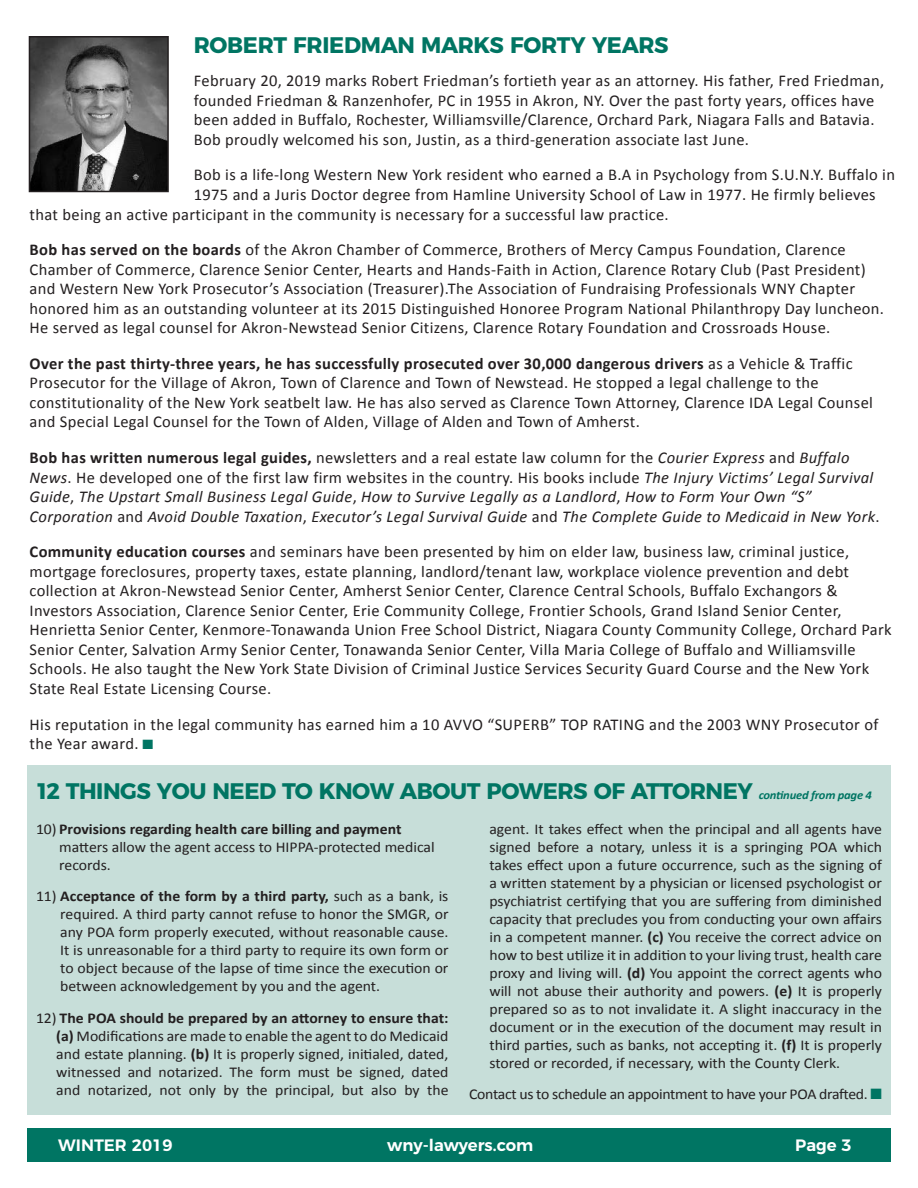
<style>
.page{position:relative;width:918px;height:1188px;background:#fff}
.page>*{position:absolute;margin:0;border:0;box-sizing:border-box;transform-origin:0 0}
.t1{font:700 22.5px "Montserrat";letter-spacing:-.02em;color:#007563}
.t2{font:16.5px/19.5px "Calibri";letter-spacing:.02em;color:#231f20}
.t3{font:italic 16.5px/19.5px "Calibri";letter-spacing:.02em;color:#231f20}
.t4{font:600 16.5px "Montserrat";color:#fff}
.t5{font:15px/18px "Calibri";color:#231f20;text-align:justify;scale:1.05 1}
.t6{font:15px "Calibri";letter-spacing:-.02em;color:#231f20;scale:1.05 1}
.s1{font-weight:700}
.s2{font-weight:700;font-style:normal}
.s3{font-style:normal}
.s4{color:#007563}
.s5{font-family:"Calibri";font-style:italic;font-size:12px}
</style>
<div class="page">
<div style="left:27px;top:765px;width:864px;height:350px;background:#c7ded9"></div>
<img style="left:32px;top:39px;width:134px;height:150px">
<div style="left:29px;top:36px;width:140px;height:156px;border:2px solid #231f20"></div>
<div style="left:27px;top:1128px;width:864px;height:34px;background:#007563"></div>
<h1 class="t1" style="left:194px;top:27px;width:476px">ROBERT FRIEDMAN MARKS FORTY YEARS</h1>
<p class="t2" style="left:194px;top:70px;width:692px">February 20, 2019 marks Robert Friedman’s fortieth year as an attorney. His father, Fred Friedman, founded Friedman &amp; Ranzenhofer, PC in 1955 in Akron, NY. Over the past forty years, offices have been added in Buffalo, Rochester, Williamsville/Clarence, Orchard Park, Niagara Falls and Batavia.<br>Bob proudly welcomed his son, Justin, as a third-generation associate last June.</p>
<p class="t2" style="left:194px;top:164px;width:703px">Bob is a life-long Western New York resident who earned a B.A in Psychology from S.U.N.Y. Buffalo in</p>
<p class="t2" style="left:194px;top:184px;width:683px">1975 and a Juris Doctor degree from Hamline University School of Law in 1977. He firmly believes</p>
<p class="t2" style="left:30px;top:203px;width:641px">that being an active participant in the community is necessary for a successful law practice.</p>
<p class="t2" style="left:30px;top:239px;width:856px"><span class="s1">Bob has served on the boards</span> of the Akron Chamber of Commerce, Brothers of Mercy Campus Foundation, Clarence Chamber of Commerce, Clarence Senior Center, Hearts and Hands-Faith in Action, Clarence Rotary Club (Past President) and Western New York Prosecutor’s Association (Treasurer).The Association of Fundraising Professionals WNY Chapter honored him as an outstanding volunteer at its 2015 Distinguished Honoree Program National Philanthropy Day luncheon.<br>He served as legal counsel for Akron-Newstead Senior Citizens, Clarence Rotary Foundation and Crossroads House.</p>
<p class="t2" style="left:30px;top:353px;width:845px"><span class="s1">Over the past thirty-three years, he has successfully prosecuted over 30,000 dangerous drivers</span> as a Vehicle &amp; Traffic Prosecutor for the Village of Akron, Town of Clarence and Town of Newstead. He stopped a legal challenge to the constitutionality of the New York seatbelt law. He has also served as Clarence Town Attorney, Clarence IDA Legal Counsel and Special Legal Counsel for the Town of Alden, Village of Alden and Town of Amherst.</p>
<p class="t3" style="left:30px;top:447px;width:852px"><span class="s2">Bob has written numerous legal guides,</span> <span class="s3">newsletters and a real estate law column for the</span> Courier Express <span class="s3">and</span> Buffalo News<span class="s3">. He developed one of the first law firm websites in the country. His books include</span> The Injury Victims’ Legal Survival Guide<span class="s3">,</span> The Upstart Small Business Legal Guide<span class="s3">,</span> How to Survive Legally as a Landlord<span class="s3">,</span> How to Form Your Own “S” Corporation <span class="s3">and</span> Avoid Double Taxation<span class="s3">,</span> Executor’s Legal Survival Guide <span class="s3">and</span> The Complete Guide to Medicaid in New York<span class="s3">.</span></p>
<p class="t2" style="left:30px;top:541px;width:864px"><span class="s1">Community education courses</span> and seminars have been presented by him on elder law, business law, criminal justice, mortgage foreclosures, property taxes, estate planning, landlord/tenant law, workplace violence prevention and debt collection at Akron-Newstead Senior Center, Amherst Senior Center, Clarence Central Schools, Buffalo Exchangors &amp; Investors Association, Clarence Senior Center, Erie Community College, Frontier Schools, Grand Island Senior Center, Henrietta Senior Center, Kenmore-Tonawanda Union Free School District, Niagara County Community College, Orchard Park Senior Center, Salvation Army Senior Center, Tonawanda Senior Center, Villa Maria College of Buffalo and Williamsville Schools. He also taught the New York State Division of Criminal Justice Services Security Guard Course and the New York State Real Estate Licensing Course.</p>
<p class="t2" style="left:30px;top:714px;width:850px">His reputation in the legal community has earned him a 10 AVVO “SUPERB” TOP RATING and the 2003 WNY Prosecutor of the Year award. <span class="s4">■</span></p>
<h1 class="t1" style="left:38px;top:773px;width:836px">12 THINGS YOU NEED TO KNOW ABOUT POWERS OF ATTORNEY <span class="s5">continued from page 4</span></h1>
<p class="t5" style="left:59px;top:819px;width:359px;text-align:left;text-indent:-23px">10) <span class="s1">Provisions regarding health care billing and payment </span>matters allow the agent access to HIPPA-protected medical records.</p>
<p class="t5" style="left:60px;top:886px;width:371px;text-indent:-24px">11) <span class="s1">Acceptance of the form by a third party,</span> such as a bank, is required. A third party cannot refuse to honor the SMGR, or any POA form properly executed, without reasonable cause.<br>It is unreasonable for a third party to require its own form or to object because of the lapse of time since the execution or between acknowledgement by you and the agent.</p>
<p class="t5" style="left:56px;top:1008px;width:375px;text-indent:-20px">12) <span class="s1">The POA should be prepared by an attorney to ensure that: (a)</span> Modifications are made to enable the agent to do Medicaid and estate planning. <span class="s1">(b)</span> It is properly signed, initialed, dated, witnessed and notarized. The form must be signed, dated and notarized, not only by the principal, but also by the</p>
<p class="t5" style="left:489px;top:819px;width:375px">agent. It takes effect when the principal and all agents have signed before a notary, unless it is a springing POA which takes effect upon a future occurrence, such as the signing of a written statement by a physician or licensed psychologist or psychiatrist certifying that you are suffering from diminished capacity that precludes you from conducting your own affairs in a competent manner. <span class="s1">(c)</span> You receive the correct advice on how to best utilize it in addition to your living trust, health care proxy and living will. <span class="s1">(d)</span> You appoint the correct agents who will not abuse their authority and powers. <span class="s1">(e)</span> It is properly prepared so as to not invalidate it. A slight inaccuracy in the document or in the execution of the document may result in third parties, such as banks, not accepting it. <span class="s1">(f)</span> It is properly stored or recorded, if necessary, with the County Clerk.</p>
<p class="t6" style="left:469px;top:1085px;width:395px">Contact us to schedule an appointment to have your POA drafted. <span class="s4">■</span></p>
<p class="t4" style="left:58px;top:1132px;width:116px">WINTER 2019</p>
<p class="t4" style="left:387px;top:1132px;width:148px">wny-lawyers.com</p>
<p class="t4" style="left:795px;top:1132px;width:58px">Page 3</p>
</div>
